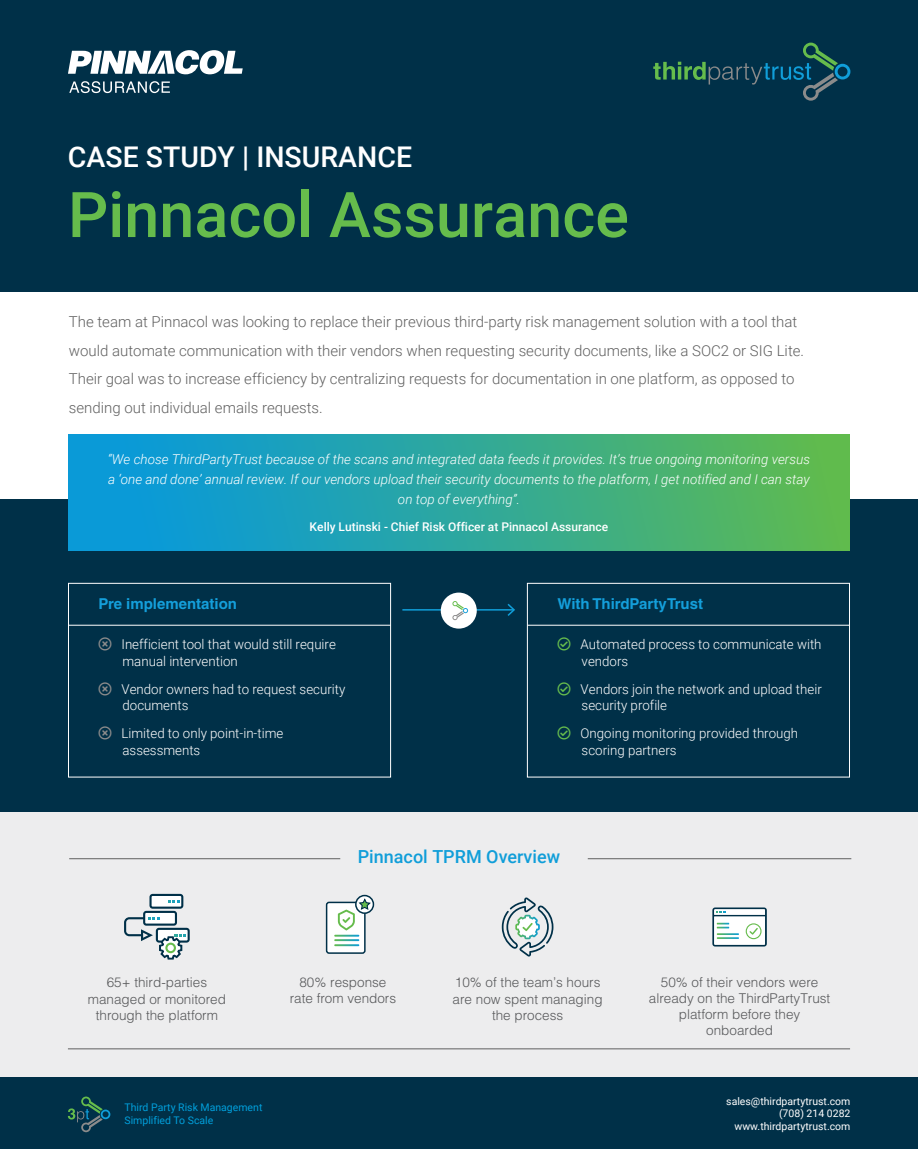
<style>
.page{position:relative;width:918px;height:1149px;background:#fff}
.page>*{position:absolute;margin:0;border:0;box-sizing:border-box;transform-origin:0 0}
.t1{font:500 63px "Roboto";color:#66bc4c}
.t2{font:500 28.5px "Roboto";color:#fff}
.t3{font:500 18px "Roboto";color:#109ed9}
.t4{font:300 15px/28.7px "Roboto";color:#606060}
.t5{font:700 15px "Helvetica LT Std";color:#149fdb}
.t6{font:300 13.5px/16.2px "Roboto";color:#fff}
.t7{font:italic 300 13.5px/19.8px "Roboto";color:#fff;text-align:center}
.t8{font:300 13.5px/16.2px "Helvetica LT Std";color:#58595b;text-align:center}
.t9{font:500 12px "Roboto";color:#fff}
.t10{font:10.5px/12.6px "Roboto";color:#fff;text-align:right}
.t11{font:10.5px/12.6px "Roboto";color:#009fdb}
</style>
<div class="page">
<div style="left:0;top:578px;width:918px;height:527px;background:#ededee"></div>
<div style="left:0;top:0;width:918px;height:292px;background:#003048"></div>
<div style="left:0;top:499px;width:918px;height:312px;background:#003048"></div>
<div style="left:69px;top:435px;width:781px;height:115px;background:linear-gradient(to right,#0196e6,#5fba4f)"></div>
<svg style="left:653px;top:43px;width:197px;height:58px"></svg>
<div style="left:0;top:1077px;width:918px;height:71px;background:#003048"></div>
<svg style="left:68px;top:1096px;width:42px;height:36px"></svg>
<div style="left:68px;top:583px;width:323px;height:194px;border:1px solid #fff"></div>
<div style="left:527px;top:583px;width:323px;height:194px;border:1px solid #fff"></div>
<hr style="left:527px;top:625px;width:323px;height:1px;background:#fff">
<hr style="left:68px;top:625px;width:323px;height:1px;background:#fff">
<hr style="left:402px;top:609px;width:112px;height:1px;background:#109ed9">
<svg style="left:508px;top:603px;width:7px;height:13px"></svg>
<div style="left:441px;top:592px;width:36px;height:36px;background:#fff;border-radius:50%"></div>
<svg style="left:452px;top:601px;width:16px;height:19px"></svg>
<hr style="left:588px;top:858px;width:263px;height:1px;background:#606060">
<hr style="left:69px;top:858px;width:271px;height:1px;background:#606060">
<hr style="left:68px;top:1048px;width:782px;height:1px;background:#606060">
<svg style="left:502px;top:897px;width:51px;height:59px"></svg>
<svg style="left:712px;top:907px;width:55px;height:39px;background:#c4d6d5"></svg>
<svg style="left:149px;top:893px;width:34px;height:15px"></svg>
<div style="left:152px;top:896px;width:29px;height:10px;background:#fff"></div>
<svg style="left:169px;top:900px;width:10px;height:2px"></svg>
<svg style="left:124px;top:910px;width:66px;height:49px"></svg>
<div style="left:327px;top:902px;width:38px;height:51px;background:#fff;border-radius:2px"></div>
<div style="left:326px;top:901px;width:40px;height:52px;border:2px solid #003048;border-radius:2px"></div>
<svg style="left:334px;top:934px;width:25px;height:2px"></svg>
<svg style="left:334px;top:939px;width:25px;height:2px"></svg>
<svg style="left:334px;top:944px;width:25px;height:2px"></svg>
<div style="left:355px;top:894px;width:19px;height:19px;border:2px solid #003048;border-radius:50%"></div>
<svg style="left:338px;top:897px;width:34px;height:33px"></svg>
<svg style="left:68px;top:50px;width:175px;height:24px"></svg>
<svg style="left:69px;top:81px;width:101px;height:12px"></svg>
<h2 class="t2" style="left:68px;top:136px;width:346px">CASE STUDY | INSURANCE</h2>
<h1 class="t1" style="left:68px;top:170px;width:563px">Pinnacol Assurance</h1>
<p class="t4" style="left:69px;top:306px;width:737px">The team at Pinnacol was looking to replace their previous third-party risk management solution with a tool that would automate communication with their vendors when requesting security documents, like a SOC2 or SIG Lite.<br>Their goal was to increase efficiency by centralizing requests for documentation in one platform, as opposed to sending out individual emails requests.</p>
<p class="t7" style="left:108px;top:449px;width:704px">“We chose ThirdPartyTrust because of the scans and integrated data feeds it provides. It’s true ongoing monitoring versus a ‘one and done’ annual review. If our vendors upload their security documents to the platform, I get notified and I can stay on top of everything”.</p>
<p class="t9" style="left:310px;top:518px;width:300px">Kelly Lutinski - Chief Risk Officer at Pinnacol Assurance</p>
<p class="t5" style="left:99px;top:594px;width:140px">Pre implementation</p>
<p class="t6" style="left:121px;top:636px;width:216px">Inefficient tool that would still require manual intervention</p>
<p class="t6" style="left:121px;top:680px;width:225px">Vendor owners had to request security documents</p>
<p class="t6" style="left:121px;top:725px;width:163px">Limited to only point-in-time assessments</p>
<p class="t5" style="left:558px;top:594px;width:147px">With ThirdPartyTrust</p>
<p class="t6" style="left:581px;top:636px;width:242px">Automated process to communicate with vendors</p>
<p class="t6" style="left:581px;top:680px;width:243px">Vendors join the network and upload their security profile</p>
<p class="t6" style="left:581px;top:725px;width:219px">Ongoing monitoring provided through scoring partners</p>
<p class="t3" style="left:358px;top:844px;width:204px">Pinnacol TPRM Overview</p>
<p class="t8" style="left:88px;top:974px;width:140px">65+ third-parties managed or monitored through the platform</p>
<p class="t8" style="left:290px;top:973px;width:108px">80% response rate from vendors</p>
<p class="t8" style="left:453px;top:974px;width:152px">10% of the team’s hours are now spent managing the process</p>
<p class="t8" style="left:649px;top:973px;width:183px">50% of their vendors were already on the ThirdPartyTrust platform before they onboarded</p>
<p class="t11" style="left:124px;top:1100px;width:139px">Third Party Risk Management<br>Simplified To Scale</p>
<p class="t10" style="left:726px;top:1094px;width:126px">sales@thirdpartytrust.com (708) 214 0282 www.thirdpartytrust.com</p>
</div>
